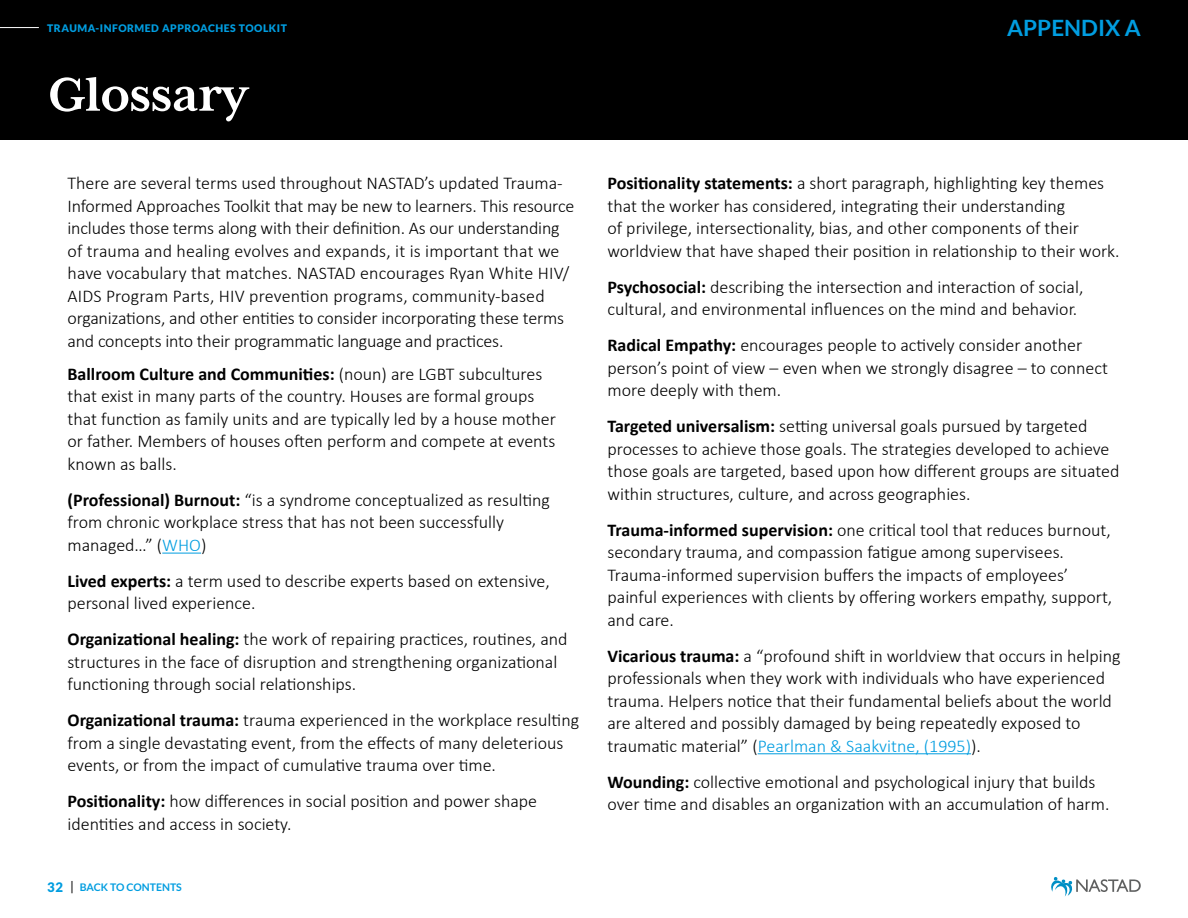
<style>
.page{position:relative;width:1188px;height:918px;background:#fff}
.page>*{position:absolute;margin:0;border:0;box-sizing:border-box;transform-origin:0 0}
.t1{font:700 54px "Mrs Eaves XL Serif OT";letter-spacing:-.01em;color:#fff}
.t2{font:700 22.5px "Lato";color:#019de0}
.body{font:300 18px/22.5px "Calibri";color:#000}
.t3{font:700 10.5px "Lato";color:#019de0}
.t4{font:900 10.35px "Lato";letter-spacing:.05em;color:#019de0}
.s1{font-weight:700}
.s2{color:#019de0}
.s3{font-weight:900;font-size:13.2px}
.s4{font-weight:400;font-size:13.2px;color:#000}
</style>
<div class="page">
<div style="left:0;top:0;width:1188px;height:139px;background:#000"></div>
<hr style="left:0;top:27px;width:39px;height:1px;background:#fff">
<svg style="left:1051px;top:877px;width:90px;height:20px"></svg>
<hr style="left:162px;top:553px;width:39px;height:1px;background:#019de0">
<hr style="left:758px;top:753px;width:213px;height:1px;background:#019de0">
<p class="t4" style="left:47px;top:22px;width:241px">TRAUMA-INFORMED APPROACHES TOOLKIT</p>
<p class="t1" style="left:47px;top:65px;width:202px">Glossary</p>
<p class="body" style="left:68px;top:172px;width:508px">There are several terms used throughout NASTAD’s updated Trauma-Informed Approaches Toolkit that may be new to learners. This resource includes those terms along with their definition. As our understanding of trauma and healing evolves and expands, it is important that we have vocabulary that matches. NASTAD encourages Ryan White HIV/ AIDS Program Parts, HIV prevention programs, community-based organizations, and other entities to consider incorporating these terms and concepts into their programmatic language and practices.</p>
<p class="body" style="left:68px;top:362px;width:490px"><span class="s1">Ballroom Culture and Communities:</span> (noun) are LGBT subcultures that exist in many parts of the country. Houses are formal groups that function as family units and are typically led by a house mother or father. Members of houses often perform and compete at events known as balls.</p>
<p class="body" style="left:68px;top:488px;width:484px"><span class="s1">(Professional) Burnout:</span> “is a syndrome conceptualized as resulting from chronic workplace stress that has not been successfully managed…” (<span class="s2">WHO</span>)</p>
<p class="body" style="left:68px;top:569px;width:484px"><span class="s1">Lived experts:</span> a term used to describe experts based on extensive, personal lived experience.</p>
<p class="body" style="left:68px;top:628px;width:502px"><span class="s1">Organizational healing:</span> the work of repairing practices, routines, and structures in the face of disruption and strengthening organizational functioning through social relationships.</p>
<p class="body" style="left:68px;top:709px;width:513px"><span class="s1">Organizational trauma:</span> trauma experienced in the workplace resulting from a single devastating event, from the effects of many deleterious events, or from the impact of cumulative trauma over time.</p>
<p class="body" style="left:68px;top:790px;width:471px"><span class="s1">Positionality:</span> how differences in social position and power shape identities and access in society.</p>
<p class="t3" style="left:47px;top:881px;width:136px"><span class="s3">32</span> <span class="s4">|</span> BACK TO CONTENTS</p>
<p class="t2" style="left:1007px;top:15px;width:135px">APPENDIX A</p>
<p class="body" style="left:608px;top:172px;width:514px"><span class="s1">Positionality statements:</span> a short paragraph, highlighting key themes that the worker has considered, integrating their understanding<br>of privilege, intersectionality, bias, and other components of their worldview that have shaped their position in relationship to their work.</p>
<p class="body" style="left:608px;top:275px;width:478px"><span class="s1">Psychosocial:</span> describing the intersection and interaction of social, cultural, and environmental influences on the mind and behavior.</p>
<p class="body" style="left:608px;top:334px;width:502px"><span class="s1">Radical Empathy:</span> encourages people to actively consider another person’s point of view – even when we strongly disagree – to connect more deeply with them.</p>
<p class="body" style="left:608px;top:415px;width:513px"><span class="s1">Targeted universalism:</span> setting universal goals pursued by targeted processes to achieve those goals. The strategies developed to achieve those goals are targeted, based upon how different groups are situated within structures, culture, and across geographies.</p>
<p class="body" style="left:608px;top:518px;width:506px"><span class="s1">Trauma-informed supervision:</span> one critical tool that reduces burnout, secondary trauma, and compassion fatigue among supervisees.<br>Trauma-informed supervision buffers the impacts of employees’ painful experiences with clients by offering workers empathy, support, and care.</p>
<p class="body" style="left:608px;top:644px;width:515px"><span class="s1">Vicarious trauma:</span> a “profound shift in worldview that occurs in helping professionals when they work with individuals who have experienced trauma. Helpers notice that their fundamental beliefs about the world are altered and possibly damaged by being repeatedly exposed to traumatic material” (<span class="s2">Pearlman &amp; Saakvitne, (1995)</span>).</p>
<p class="body" style="left:608px;top:770px;width:503px"><span class="s1">Wounding:</span> collective emotional and psychological injury that builds over time and disables an organization with an accumulation of harm.</p>
</div>
